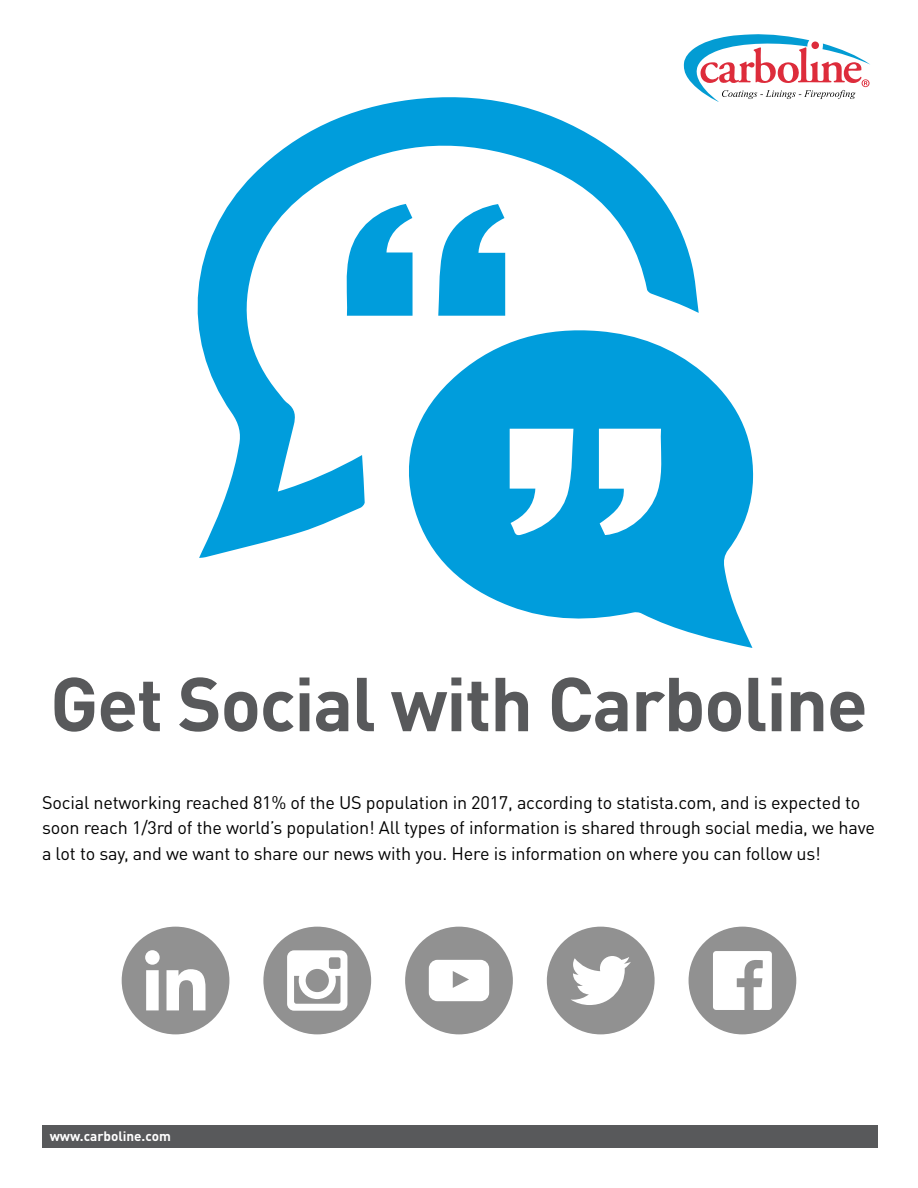
<style>
.page{position:relative;width:918px;height:1188px;background:#fff}
.page>*{position:absolute;margin:0;border:0;box-sizing:border-box;transform-origin:0 0}
.t1{font:700 75px "DIN Pro";letter-spacing:-.02em;color:#58595b}
.t2{font:18px/25.5px "DIN Pro";letter-spacing:-.01em;color:#000}
.t3{font:700 13.5px "DIN Pro";color:#fff}
</style>
<div class="page">
<div style="left:42px;top:1125px;width:836px;height:23px;background:#58595b"></div>
<svg style="left:684px;top:34px;width:186px;height:68px"></svg>
<div style="left:811px;top:42px;width:8px;height:7px;background:#dd2c3b;border-radius:50%"></div>
<svg style="left:440px;top:369px;width:314px;height:279px;fill:#009ddc"></svg>
<svg style="left:197px;top:91px;width:502px;height:467px"></svg>
<svg style="left:344px;top:204px;width:69px;height:112px"></svg>
<svg style="left:438px;top:204px;width:67px;height:112px"></svg>
<div style="left:405px;top:927px;width:108px;height:107px;background:#919191;border-radius:50%"></div>
<svg style="left:429px;top:960px;width:60px;height:41px;background:#f6f6f6"></svg>
<div style="left:689px;top:927px;width:107px;height:107px;background:#919191;border-radius:50%"></div>
<svg style="left:713px;top:951px;width:59px;height:59px"></svg>
<div style="left:122px;top:927px;width:107px;height:107px;background:#919191;border-radius:50%"></div>
<svg style="left:145px;top:950px;width:15px;height:60px"></svg>
<svg style="left:167px;top:969px;width:39px;height:41px"></svg>
<div style="left:263px;top:927px;width:108px;height:107px;background:#919191;border-radius:50%"></div>
<svg style="left:287px;top:950px;width:60px;height:61px"></svg>
<div style="left:547px;top:927px;width:108px;height:107px;background:#919191;border-radius:50%"></div>
<svg style="left:571px;top:956px;width:60px;height:49px"></svg>
<h1 class="t1" style="left:50px;top:642px;width:819px">Get Social with Carboline</h1>
<p class="t2" style="left:42px;top:788px;width:834px">Social networking reached 81% of the US population in 2017, according to statista.com, and is expected to soon reach 1/3rd of the world’s population! All types of information is shared through social media, we have a lot to say, and we want to share our news with you. Here is information on where you can follow us!</p>
<p class="t3" style="left:50px;top:1125px;width:123px">www.carboline.com</p>
</div>
